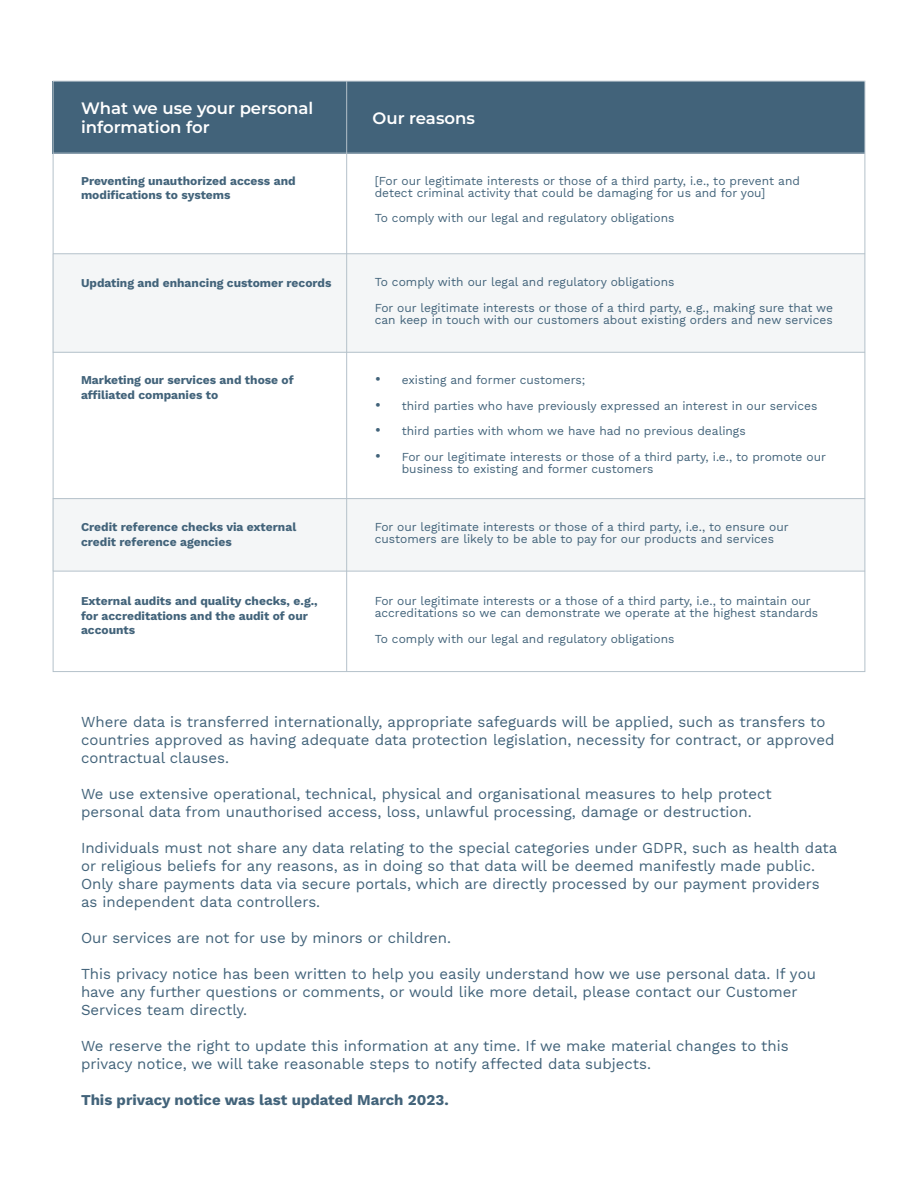
<style>
.page{position:relative;width:918px;height:1188px;background:#fff}
.page>*{position:absolute;margin:0;border:0;box-sizing:border-box;transform-origin:0 0}
.t1{font:600 16.5px/19.8px "Montserrat";color:#fff}
.t2{font:15px/18px "Work Sans";color:#42637a}
.t3{font:700 15px "Work Sans";color:#42637a}
.t4{font:12px/12px "Work Sans";color:#42637a}
.t5{font:700 12px/14.4px "Work Sans";color:#42637a}
.s1{font-size:15px}
</style>
<div class="page">
<div style="left:53px;top:254px;width:812px;height:98px;background:#f4f6f7"></div>
<div style="left:53px;top:499px;width:812px;height:72px;background:#f4f6f7"></div>
<div style="left:53px;top:81px;width:812px;height:72px;background:#42637a"></div>
<hr style="left:53px;top:253px;width:812px;height:1px;background:#b4c1ca">
<hr style="left:346px;top:81px;width:1px;height:591px;background:#b4c1ca">
<hr style="left:53px;top:153px;width:812px;height:1px;background:#b4c1ca">
<hr style="left:53px;top:352px;width:812px;height:1px;background:#b4c1ca">
<hr style="left:53px;top:571px;width:812px;height:1px;background:#b4c1ca">
<hr style="left:53px;top:498px;width:812px;height:1px;background:#b4c1ca">
<p class="t1" style="left:81px;top:97px;width:234px">What we use your personal information for</p>
<p class="t1" style="left:373px;top:107px;width:104px">Our reasons</p>
<p class="t5" style="left:81px;top:173px;width:216px">Preventing unauthorized access and modifications to systems</p>
<p class="t4" style="left:375px;top:174px;width:427px">[For our legitimate interests or those of a third party, i.e., to prevent and detect criminal activity that could be damaging for us and for you]</p>
<p class="t4" style="left:375px;top:212px;width:301px">To comply with our legal and regulatory obligations</p>
<p class="t5" style="left:81px;top:275px;width:252px">Updating and enhancing customer records</p>
<p class="t4" style="left:375px;top:269px;width:460px;line-height:25.5px">To comply with our legal and regulatory obligations<br>For our legitimate interests or those of a third party, e.g., making sure that we</p>
<p class="t4" style="left:375px;top:313px;width:459px">can keep in touch with our customers about existing orders and new services</p>
<p class="t5" style="left:81px;top:373px;width:214px">Marketing our services and those of affiliated companies to</p>
<p class="t4" style="left:375px;top:374px;width:212px"><span class="s1">•</span> existing and former customers;</p>
<p class="t4" style="left:375px;top:399px;width:444px"><span class="s1">•</span> third parties who have previously expressed an interest in our services</p>
<p class="t4" style="left:375px;top:425px;width:372px"><span class="s1">•</span> third parties with whom we have had no previous dealings</p>
<p class="t4" style="left:402px;top:450px;width:426px;text-indent:-27px"><span class="s1">•</span> For our legitimate interests or those of a third party, i.e., to promote our business to existing and former customers</p>
<p class="t5" style="left:81px;top:519px;width:217px">Credit reference checks via external credit reference agencies</p>
<p class="t4" style="left:375px;top:521px;width:416px">For our legitimate interests or those of a third party, i.e., to ensure our customers are likely to be able to pay for our products and services</p>
<p class="t5" style="left:81px;top:593px;width:238px">External audits and quality checks, e.g., for accreditations and the audit of our accounts</p>
<p class="t4" style="left:375px;top:595px;width:445px">For our legitimate interests or a those of a third party, i.e., to maintain our accreditations so we can demonstrate we operate at the highest standards</p>
<p class="t4" style="left:375px;top:632px;width:301px">To comply with our legal and regulatory obligations</p>
<p class="t2" style="left:81px;top:712px;width:755px">Where data is transferred internationally, appropriate safeguards will be applied, such as transfers to countries approved as having adequate data protection legislation, necessity for contract, or approved contractual clauses.</p>
<p class="t2" style="left:81px;top:784px;width:692px">We use extensive operational, technical, physical and organisational measures to help protect personal data from unauthorised access, loss, unlawful processing, damage or destruction.</p>
<p class="t2" style="left:81px;top:838px;width:758px">Individuals must not share any data relating to the special categories under GDPR, such as health data or religious beliefs for any reasons, as in doing so that data will be deemed manifestly made public.<br>Only share payments data via secure portals, which are directly processed by our payment providers as independent data controllers.</p>
<p class="t2" style="left:81px;top:928px;width:372px">Our services are not for use by minors or children.</p>
<p class="t2" style="left:81px;top:964px;width:736px">This privacy notice has been written to help you easily understand how we use personal data. If you have any further questions or comments, or would like more detail, please contact our Customer<br>Services team directly.</p>
<p class="t2" style="left:81px;top:1036px;width:709px">We reserve the right to update this information at any time. If we make material changes to this privacy notice, we will take reasonable steps to notify affected data subjects.</p>
<p class="t3" style="left:81px;top:1089px;width:369px">This privacy notice was last updated March 2023.</p>
</div>
